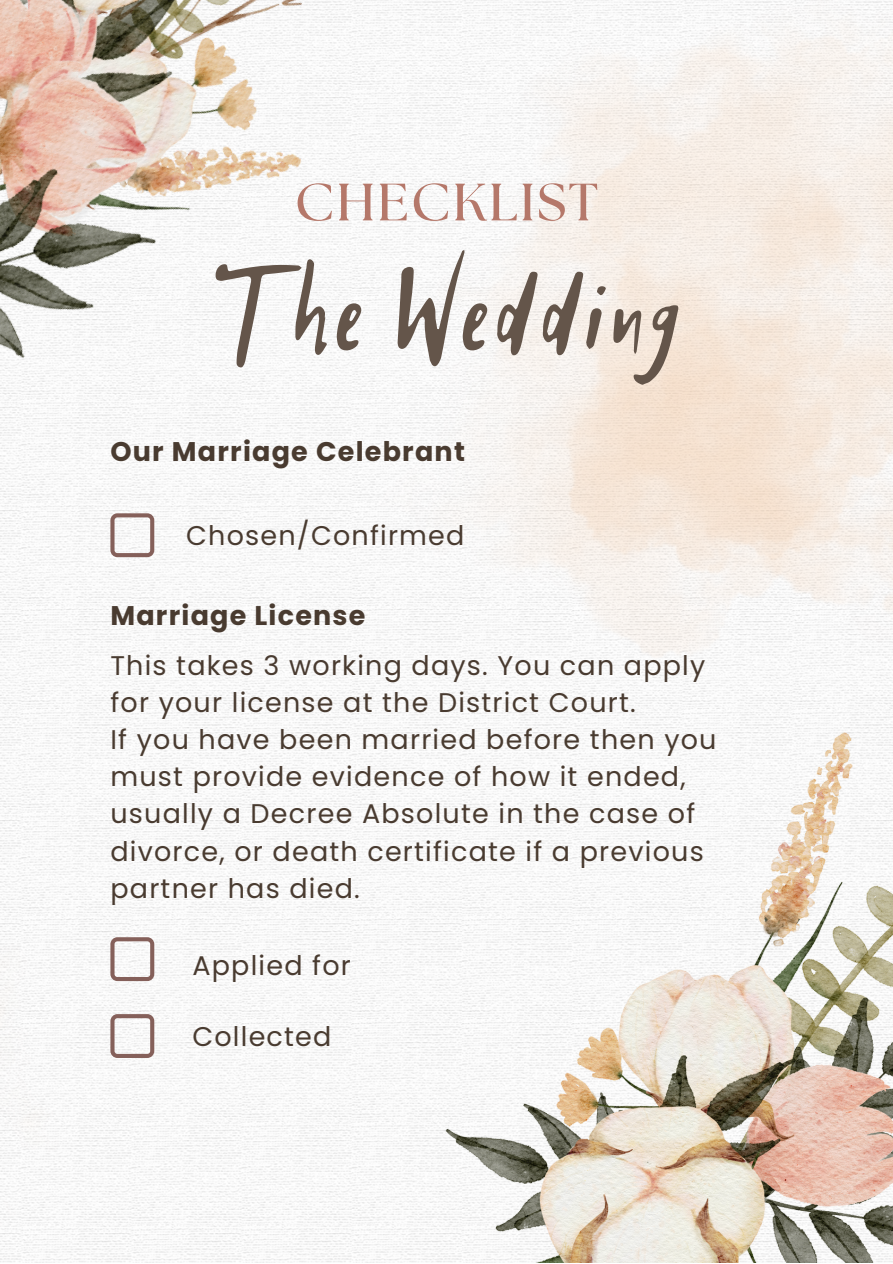
<style>
.page{position:relative;width:893px;height:1264px;background:#fff}
.page>*{position:absolute;margin:0;border:0;box-sizing:border-box;transform-origin:0 0}
.t1{font:117.3px "Hitch Hike";letter-spacing:.045em;color:#64554a}
.t2{font:700 52.5px "The Seasons";letter-spacing:.045em;color:#b5786a}
.t3{font:27px/37px "Poppins";letter-spacing:.045em;color:#493b30}
.t4{font:700 27px "Poppins";letter-spacing:.045em;color:#493b30}
</style>
<div class="page">
<img style="left:0;top:451px;width:892px;height:811px">
<svg style="left:110px;top:513px;width:44px;height:44px"></svg>
<img style="left:331px;top:732px;width:561px;height:530px">
<img style="left:0;top:0;width:379px;height:451px">
<img style="left:379px;top:0;width:513px;height:676px">
<img style="left:0;top:732px;width:76px;height:530px">
<svg style="left:110px;top:937px;width:44px;height:44px"></svg>
<svg style="left:110px;top:1014px;width:44px;height:43px"></svg>
<h2 class="t2" style="left:295px;top:178px;width:305px">CHECKLIST</h2>
<h1 class="t1" style="left:212px;top:240px;width:470px">The Wedding</h1>
<p class="t4" style="left:110px;top:432px;width:356px">Our Marriage Celebrant</p>
<p class="t3" style="left:186px;top:517px;width:280px">Chosen/Confirmed</p>
<p class="t4" style="left:110px;top:596px;width:256px">Marriage License</p>
<p class="t3" style="left:110px;top:647px;width:607px">This takes 3 working days. You can apply for your license at the District Court.<br>If you have been married before then you must provide evidence of how it ended, usually a Decree Absolute in the case of divorce, or death certificate if a previous partner has died.</p>
<p class="t3" style="left:192px;top:946px;width:160px">Applied for</p>
<p class="t3" style="left:192px;top:1017px;width:140px">Collected</p>
</div>
